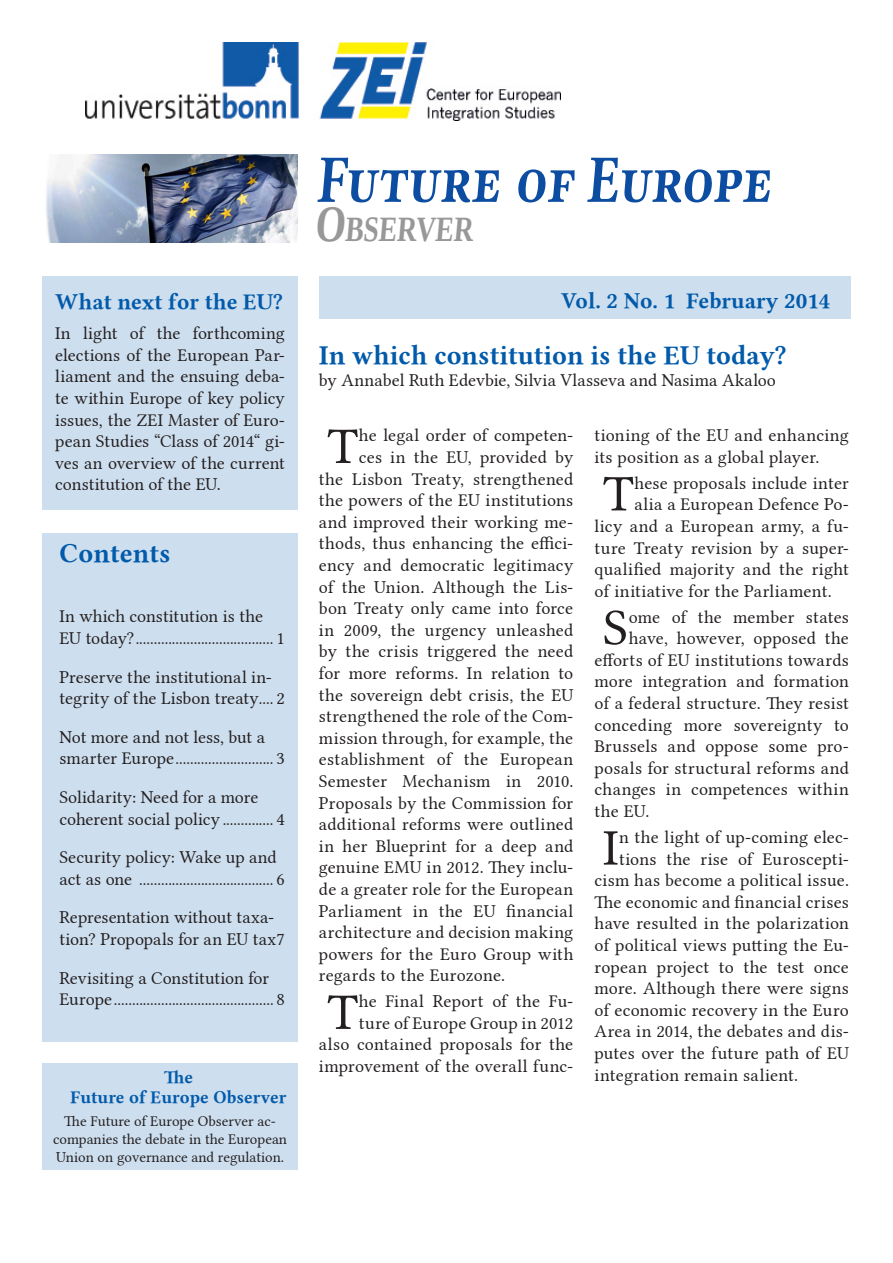
<style>
.page{position:relative;width:893px;height:1263px;background:#fff}
.page>*{position:absolute;margin:0;border:0;box-sizing:border-box;transform-origin:0 0}
.t1{font:68.25px "Linux Libertine GB";color:#0d4da1;scale:.77 1}
.t2{font:51.45px "Lin Libertine";color:#231f20}
.t3{font:700 35.55px "Liberation Serif";color:#989898;scale:.77 1}
.Titel{font:27px "Linux Libertine GB";color:#015aaa}
.Texttitel{font:22.5px "Linux Libertine GB";color:#015aaa}
.Normal_ohne_Initial{font:18px/21.6px "Lin Libertine";letter-spacing:.01em;color:#231f20;text-align:right}
.TOC1{font:18px/21.6px "Lin Libertine";letter-spacing:-.005em;color:#231f20}
.Normal_ohne_Initial-2{font:18px "Lin Libertine";letter-spacing:.03em;color:#231f20}
.t4{font:18px "Linux Libertine GB";color:#015aaa}
.Enger_Text{font:15px/18px "Lin Libertine";color:#231f20;text-align:center}
.s1{font-size:50.7px}
</style>
<div class="page">
<div style="left:43px;top:534px;width:255px;height:508px;background:#cddeee"></div>
<div style="left:319px;top:276px;width:531px;height:43px;background:#cddeee"></div>
<img style="left:85px;top:43px;width:476px;height:78px">
<div style="left:43px;top:1063px;width:255px;height:106px;background:#cddeee"></div>
<img style="left:46px;top:155px;width:252px;height:87px">
<div style="left:43px;top:276px;width:255px;height:234px;background:#cddeee"></div>
<p class="Texttitel" style="left:55px;top:286px;width:229px">What next for the EU?</p>
<p class="Normal_ohne_Initial" style="left:55px;top:320px;width:231px;text-align:justify">In light of the forthcoming elections of the European Par&shy;liament and the ensuing deba&shy;te within Europe of key policy issues, the ZEI Master of Euro&shy;pean Studies “Class of 2014“ gi&shy;ves an overview of the current constitution of the EU.</p>
<p class="Titel" style="left:60px;top:535px;width:113px">Contents</p>
<p class="TOC1" style="left:60px;top:604px;width:205px">In which constitution is the<br>EU today?</p>
<p class="TOC1" style="left:277px;top:625px;width:10px">1</p>
<p class="TOC1" style="left:60px;top:664px;width:227px">Preserve the institutional in&shy;tegrity of the Lisbon treaty 2</p>
<p class="TOC1" style="left:60px;top:724px;width:207px">Not more and not less, but a smarter Europe</p>
<p class="TOC1" style="left:277px;top:746px;width:10px">3</p>
<p class="TOC1" style="left:60px;top:784px;width:200px">Solidarity: Need for a more coherent social policy</p>
<p class="TOC1" style="left:277px;top:806px;width:10px">4</p>
<p class="TOC1" style="left:60px;top:844px;width:219px">Security policy: Wake up and act as one</p>
<p class="TOC1" style="left:277px;top:866px;width:10px">6</p>
<p class="TOC1" style="left:60px;top:905px;width:227px">Representation without taxa&shy;tion? Propopals for an EU tax7</p>
<p class="TOC1" style="left:60px;top:965px;width:211px">Revisiting a Constitution for<br>Europe</p>
<p class="TOC1" style="left:277px;top:986px;width:10px">8</p>
<p class="t4" style="left:164px;top:1065px;width:31px">The</p>
<p class="t4" style="left:71px;top:1084px;width:217px">Future of Europe Observer</p>
<p class="Enger_Text" style="left:53px;top:1111px;width:236px">The Future of Europe Observer ac&shy;companies the debate in the European<br>Union on governance and regulation.</p>
<p class="t1" style="left:317px;top:133px;width:604px">Future of Europe</p>
<p class="t3" style="left:314px;top:205px;width:212px"><span class="s1">O</span>BSERVER</p>
<p class="Texttitel" style="left:561px;top:285px;width:271px">Vol. 2 No. 1 February 2014</p>
<p class="Titel" style="left:319px;top:337px;width:469px">In which constitution is the EU today?</p>
<p class="Normal_ohne_Initial" style="left:319px;top:367px;width:459px">by Annabel Ruth Edevbie, Silvia Vlasseva and Nasima Akaloo</p>
<p class="t2" style="left:327px;top:405px;width:32px">T</p>
<p class="Normal_ohne_Initial" style="left:359px;top:423px;width:216px">he legal order of competen-</p>
<p class="Normal_ohne_Initial" style="left:359px;top:444px;width:216px">ces in the EU, provided by</p>
<p class="Normal_ohne_Initial" style="left:319px;top:466px;width:256px">the Lisbon Treaty, strengthened</p>
<p class="Normal_ohne_Initial" style="left:319px;top:487px;width:256px">the powers of the EU institutions</p>
<p class="Normal_ohne_Initial" style="left:319px;top:509px;width:256px">and improved their working me-</p>
<p class="Normal_ohne_Initial" style="left:319px;top:531px;width:256px">thods, thus enhancing the effici-</p>
<p class="Normal_ohne_Initial" style="left:319px;top:552px;width:256px">ency and democratic legitimacy</p>
<p class="Normal_ohne_Initial" style="left:319px;top:574px;width:256px">of the Union. Although the Lis-</p>
<p class="Normal_ohne_Initial" style="left:319px;top:595px;width:256px">bon Treaty only came into force</p>
<p class="Normal_ohne_Initial" style="left:319px;top:617px;width:256px">in 2009, the urgency unleashed</p>
<p class="Normal_ohne_Initial" style="left:319px;top:639px;width:256px">by the crisis triggered the need</p>
<p class="Normal_ohne_Initial" style="left:319px;top:660px;width:256px">for more reforms. In relation to</p>
<p class="Normal_ohne_Initial" style="left:319px;top:682px;width:256px">the sovereign debt crisis, the EU</p>
<p class="Normal_ohne_Initial" style="left:319px;top:703px;width:256px">strengthened the role of the Com-</p>
<p class="Normal_ohne_Initial" style="left:319px;top:725px;width:256px">mission through, for example, the</p>
<p class="Normal_ohne_Initial" style="left:319px;top:747px;width:256px">establishment of the European</p>
<p class="Normal_ohne_Initial" style="left:319px;top:768px;width:256px">Semester Mechanism in 2010.</p>
<p class="Normal_ohne_Initial" style="left:319px;top:790px;width:256px">Proposals by the Commission for</p>
<p class="Normal_ohne_Initial" style="left:319px;top:811px;width:256px">additional reforms were outlined</p>
<p class="Normal_ohne_Initial" style="left:319px;top:833px;width:256px">in her Blueprint for a deep and</p>
<p class="Normal_ohne_Initial" style="left:319px;top:855px;width:256px">genuine EMU in 2012. They inclu-</p>
<p class="Normal_ohne_Initial" style="left:319px;top:876px;width:256px">de a greater role for the European</p>
<p class="Normal_ohne_Initial" style="left:319px;top:898px;width:256px">Parliament in the EU financial</p>
<p class="Normal_ohne_Initial" style="left:319px;top:919px;width:256px">architecture and decision making</p>
<p class="Normal_ohne_Initial" style="left:319px;top:941px;width:256px">powers for the Euro Group with</p>
<p class="Normal_ohne_Initial" style="left:319px;top:963px;width:188px">regards to the Eurozone.</p>
<p class="t2" style="left:327px;top:971px;width:32px">T</p>
<p class="Normal_ohne_Initial" style="left:319px;top:989px;width:256px">he Final Report of the Fu-<br>ture of Europe Group in 2012<br>also contained proposals for the improvement of the overall func-</p>
<p class="Normal_ohne_Initial" style="left:595px;top:423px;width:256px;text-align:left">tioning of the EU and enhancing its position as a global player.</p>
<p class="t2" style="left:603px;top:452px;width:32px">T</p>
<p class="Normal_ohne_Initial" style="left:634px;top:470px;width:216px">hese proposals include inter</p>
<p class="Normal_ohne_Initial" style="left:634px;top:492px;width:216px">alia a European Defence Po-</p>
<p class="Normal_ohne_Initial" style="left:595px;top:513px;width:256px">licy and a European army, a fu-</p>
<p class="Normal_ohne_Initial" style="left:595px;top:535px;width:256px">ture Treaty revision by a super-</p>
<p class="Normal_ohne_Initial-2" style="left:595px;top:555px;width:256px">qualified majority and the right</p>
<p class="Normal_ohne_Initial" style="left:595px;top:578px;width:239px">of initiative for the Parliament.</p>
<p class="t2" style="left:603px;top:586px;width:26px">S</p>
<p class="Normal_ohne_Initial" style="left:629px;top:604px;width:222px">ome of the member states</p>
<p class="Normal_ohne_Initial" style="left:629px;top:626px;width:222px">have, however, opposed the</p>
<p class="Normal_ohne_Initial" style="left:595px;top:647px;width:256px">efforts of EU institutions towards</p>
<p class="Normal_ohne_Initial" style="left:595px;top:669px;width:256px">more integration and formation</p>
<p class="Normal_ohne_Initial" style="left:595px;top:690px;width:256px">of a federal structure. They resist</p>
<p class="Normal_ohne_Initial" style="left:595px;top:712px;width:256px">conceding more sovereignty to</p>
<p class="Normal_ohne_Initial" style="left:595px;top:734px;width:256px">Brussels and oppose some pro-</p>
<p class="Normal_ohne_Initial" style="left:595px;top:755px;width:256px">posals for structural reforms and</p>
<p class="Normal_ohne_Initial" style="left:595px;top:777px;width:256px">changes in competences within</p>
<p class="Normal_ohne_Initial" style="left:595px;top:798px;width:56px">the EU.</p>
<p class="t2" style="left:603px;top:807px;width:17px">I</p>
<p class="Normal_ohne_Initial" style="left:619px;top:824px;width:231px">n the light of up-coming elec-</p>
<p class="Normal_ohne_Initial" style="left:619px;top:846px;width:231px">tions the rise of Euroscepti-</p>
<p class="Normal_ohne_Initial" style="left:595px;top:867px;width:256px">cism has become a political issue.</p>
<p class="Normal_ohne_Initial" style="left:595px;top:889px;width:256px">The economic and financial crises</p>
<p class="Normal_ohne_Initial" style="left:595px;top:911px;width:256px">have resulted in the polarization</p>
<p class="Normal_ohne_Initial" style="left:595px;top:932px;width:256px">of political views putting the Eu-</p>
<p class="Normal_ohne_Initial" style="left:595px;top:954px;width:256px">ropean project to the test once</p>
<p class="Normal_ohne_Initial" style="left:595px;top:975px;width:256px">more. Although there were signs</p>
<p class="Normal_ohne_Initial" style="left:595px;top:997px;width:256px">of economic recovery in the Euro</p>
<p class="Normal_ohne_Initial" style="left:595px;top:1019px;width:256px">Area in 2014, the debates and dis-</p>
<p class="Normal_ohne_Initial" style="left:595px;top:1040px;width:256px">putes over the future path of EU</p>
<p class="Normal_ohne_Initial" style="left:595px;top:1062px;width:205px">integration remain salient.</p>
</div>
